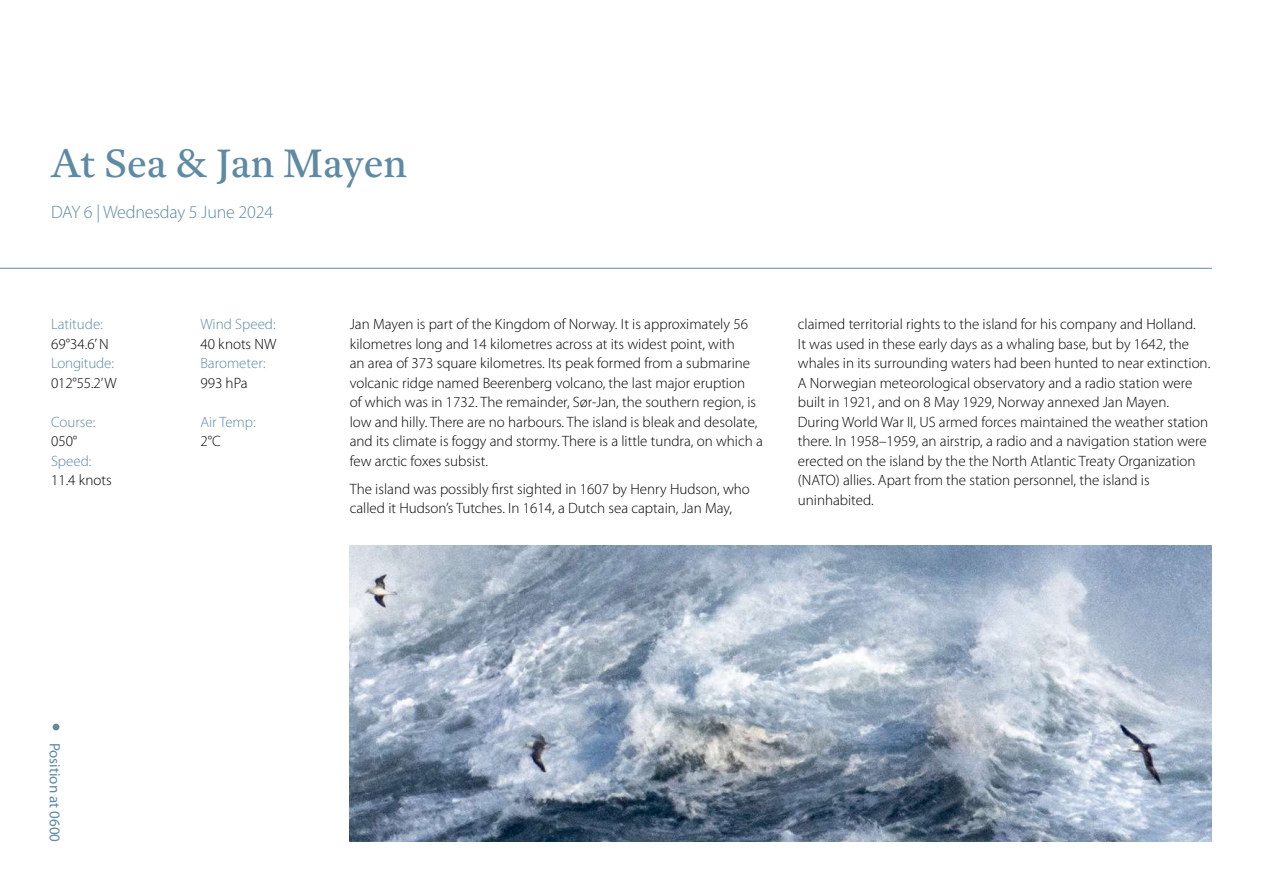
<style>
.page{position:relative;width:1263px;height:893px;background:#fff}
.page>*{position:absolute;margin:0;border:0;box-sizing:border-box;transform-origin:0 0}
.t1{font:39px "Antwerp";color:#5e8aa4}
.t2{font:300 18px "Myriad Pro";letter-spacing:-.01em;color:#5e8aa4}
.t3{font:300 15px/19.5px "Myriad Pro";color:#000}
.t4{font:300 15px "Myriad Pro";color:#5e8aa4}
.t5{font:15px "Myriad Pro";color:#5e8aa4}
</style>
<div class="page">
<img style="left:350px;top:546px;width:862px;height:296px">
<hr style="left:0;top:268px;width:1211px;height:1px;background:#5e8aa4">
<svg style="left:53px;top:724px;width:6px;height:6px"></svg>
<h1 class="t1" style="left:51px;top:137px;width:357px">At Sea &amp; Jan Mayen</h1>
<p class="t2" style="left:51px;top:202px;width:224px">DAY 6 | Wednesday 5 June 2024</p>
<p class="t4" style="left:51px;top:316px;width:53px">Latitude:</p>
<p class="t3" style="left:51px;top:334px;width:59px">69°34.6’ N</p>
<p class="t4" style="left:51px;top:355px;width:64px">Longitude:</p>
<p class="t3" style="left:51px;top:373px;width:67px">012°55.2’ W</p>
<p class="t4" style="left:51px;top:413px;width:46px">Course:</p>
<p class="t3" style="left:51px;top:432px;width:28px">050°</p>
<p class="t4" style="left:51px;top:452px;width:42px">Speed:</p>
<p class="t3" style="left:51px;top:471px;width:62px">11.4 knots</p>
<p class="t4" style="left:200px;top:316px;width:77px">Wind Speed:</p>
<p class="t3" style="left:200px;top:334px;width:78px">40 knots NW</p>
<p class="t4" style="left:200px;top:355px;width:67px">Barometer:</p>
<p class="t3" style="left:200px;top:373px;width:49px">993 hPa</p>
<p class="t4" style="left:200px;top:413px;width:57px">Air Temp:</p>
<p class="t3" style="left:200px;top:432px;width:22px">2°C</p>
<p class="t3" style="left:350px;top:315px;width:415px">Jan Mayen is part of the Kingdom of Norway. It is approximately 56 kilometres long and 14 kilometres across at its widest point, with<br>an area of 373 square kilometres. Its peak formed from a submarine volcanic ridge named Beerenberg volcano, the last major eruption<br>of which was in 1732. The remainder, Sør-Jan, the southern region, is low and hilly. There are no harbours. The island is bleak and desolate, and its climate is foggy and stormy. There is a little tundra, on which a few arctic foxes subsist.</p>
<p class="t3" style="left:350px;top:479px;width:402px">The island was possibly first sighted in 1607 by Henry Hudson, who called it Hudson’s Tutches. In 1614, a Dutch sea captain, Jan May,</p>
<p class="t3" style="left:798px;top:315px;width:414px">claimed territorial rights to the island for his company and Holland.<br>It was used in these early days as a whaling base, but by 1642, the whales in its surrounding waters had been hunted to near extinction.<br>A Norwegian meteorological observatory and a radio station were built in 1921, and on 8 May 1929, Norway annexed Jan Mayen.<br>During World War II, US armed forces maintained the weather station there. In 1958–1959, an airstrip, a radio and a navigation station were erected on the island by the the North Atlantic Treaty Organization (NATO) allies. Apart from the station personnel, the island is uninhabited.</p>
<p class="t5" style="left:64px;top:742px;width:101px;rotate:90deg">Position at 0600</p>
</div>
